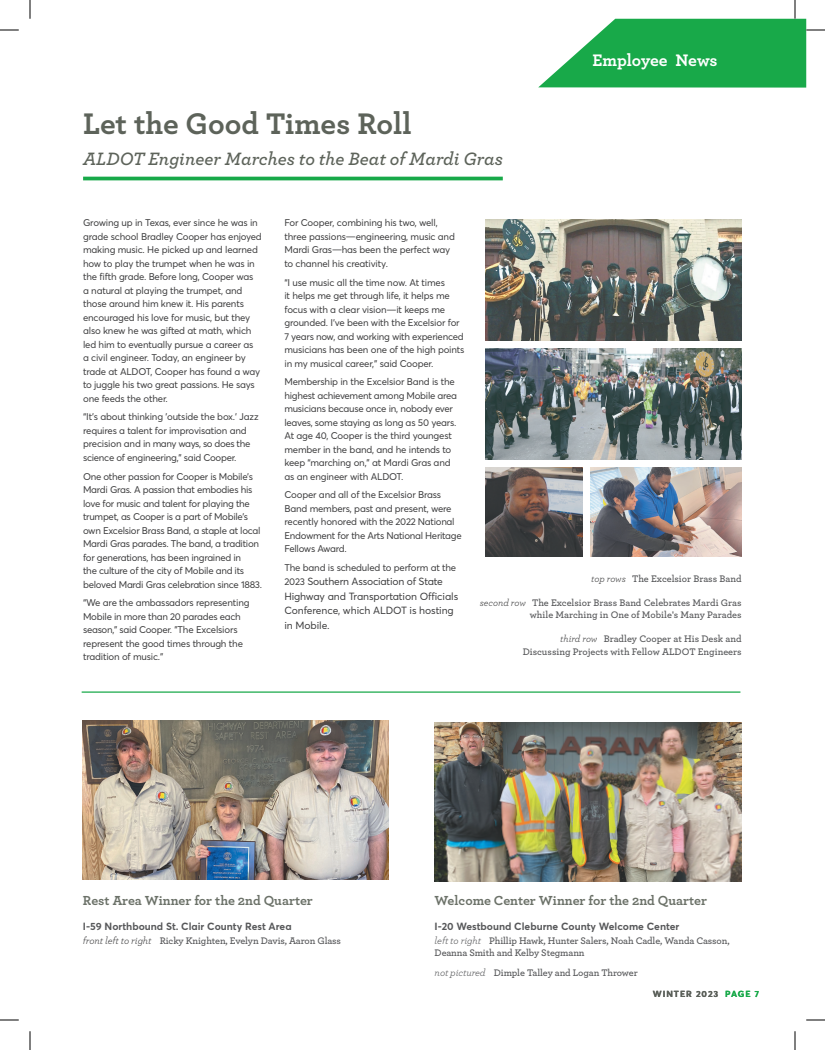
<style>
.page{position:relative;width:825px;height:1050px;background:#fff}
.page>*{position:absolute;margin:0;border:0;box-sizing:border-box;transform-origin:0 0}
.t1{font:700 31.25px "Archer";color:#5d635a}
.t2{font:italic 600 18.75px "Archer";color:#5d635a}
.t3{font:700 17.5px "Archer";letter-spacing:-.005em;color:#fff}
.t4{font:700 13.75px "Archer";color:#6b7168}
.t5{font:10.25px/14.4px "Averta";letter-spacing:-.01em;color:#3e3e3f}
.t6{font:700 10.25px "Averta";color:#57585a}
.t7{font:600 10px/12.5px "Archer";letter-spacing:-.01em;color:#57585a;text-align:right}
.t8{font:9.62px/13.5px "Averta";letter-spacing:-.02em;color:#3e3e3f}
.t9{font:700 8.75px "Averta";letter-spacing:.11em;color:#5d635b}
.s1{font-size:9.62px}
.s2{font-weight:400;font-style:italic;color:#3e3e3f}
.s3{font-weight:400;font-style:italic;font-size:10.25px;color:#3e3e3f}
.s4{font-weight:400;font-style:italic;font-size:10.25px}
.s5{color:#18a949}
</style>
<div class="page">
<hr style="left:83px;top:177px;width:420px;height:3px;background:#18a949">
<img style="left:485px;top:349px;width:257px;height:111px">
<img style="left:485px;top:220px;width:257px;height:121px">
<img style="left:591px;top:467px;width:151px;height:90px">
<img style="left:485px;top:467px;width:98px;height:90px">
<img style="left:83px;top:720px;width:305px;height:160px">
<img style="left:435px;top:722px;width:307px;height:160px">
<hr style="left:82px;top:691px;width:658px;height:2px;background:#18a949">
<svg style="left:0;top:29px;width:19px;height:2px"></svg>
<svg style="left:0;top:1019px;width:19px;height:2px"></svg>
<svg style="left:806px;top:1019px;width:19px;height:2px"></svg>
<svg style="left:29px;top:0;width:2px;height:19px"></svg>
<svg style="left:29px;top:1031px;width:2px;height:19px"></svg>
<svg style="left:538px;top:0;width:287px;height:88px"></svg>
<svg style="left:794px;top:1031px;width:2px;height:19px"></svg>
<h1 class="t1" style="left:83px;top:99px;width:330px">Let the Good Times Roll</h1>
<h2 class="t2" style="left:83px;top:145px;width:421px">ALDOT Engineer Marches to the Beat of Mardi Gras</h2>
<h3 class="t3" style="left:592px;top:47px;width:127px">Employee News</h3>
<p class="t8" style="left:83px;top:216px;width:180px">Growing up in Texas, ever since he was in grade school Bradley Cooper has enjoyed making music. He picked up and learned how to play the trumpet when he was in the fifth grade. Before long, Cooper was a natural at playing the trumpet, and those around him knew it. His parents encouraged his love for music, but they also knew he was gifted at math, which led him to eventually pursue a career as<br>a civil engineer. Today, an engineer by trade at ALDOT, Cooper has found a way to juggle his two great passions. He says one feeds the other.</p>
<p class="t8" style="left:83px;top:410px;width:177px">“It’s about thinking 'outside the box.' Jazz requires a talent for improvisation and precision and in many ways, so does the science of engineering,” said Cooper.</p>
<p class="t8" style="left:83px;top:469px;width:180px">One other passion for Cooper is Mobile’s Mardi Gras. A passion that embodies his love for music and talent for playing the trumpet, as Cooper is a part of Mobile’s own Excelsior Brass Band, a staple at local Mardi Gras parades. The band, a tradition for generations, has been ingrained in<br>the culture of the city of Mobile and its beloved Mardi Gras celebration since 1883.</p>
<p class="t8" style="left:83px;top:596px;width:168px">“We are the ambassadors representing Mobile in more than 20 parades each season," said Cooper. "The Excelsiors represent the good times through the tradition of music."</p>
<p class="t8" style="left:284px;top:216px;width:172px">For Cooper, combining his two, well, three passions—engineering, music and Mardi Gras—has been the perfect way to channel his creativity.</p>
<p class="t8" style="left:284px;top:275px;width:182px">“I use music all the time now. At times<br>it helps me get through life, it helps me focus with a clear vision—it keeps me grounded. I’ve been with the Excelsior for 7 years now, and working with experienced musicians has been one of the high points in my musical career,” said Cooper.</p>
<p class="t8" style="left:284px;top:375px;width:174px">Membership in the Excelsior Band is the highest achievement among Mobile area musicians because once in, nobody ever leaves, some staying as long as 50 years.<br>At age 40, Cooper is the third youngest member in the band, and he intends to keep “marching on,” at Mardi Gras and as an engineer with ALDOT.</p>
<p class="t8" style="left:284px;top:488px;width:179px">Cooper and all of the Excelsior Brass Band members, past and present, were recently honored with the 2022 National Endowment for the Arts National Heritage Fellows Award.</p>
<p class="t8" style="left:284px;top:561px;width:173px">The band is scheduled to perform at the</p>
<p class="t5" style="left:284px;top:575px;width:175px"><span class="s1">2023</span> Southern Association of State<br>Highway and Transportation Officials<br>Conference, which ALDOT is hosting in Mobile.</p>
<p class="t7" style="left:591px;top:572px;width:152px"><span class="s2">top rows</span> The Excelsior Brass Band</p>
<p class="t7" style="left:480px;top:596px;width:263px"><span class="s2">second row</span> The Excelsior Brass Band Celebrates Mardi Gras while Marching in One of Mobile's Many Parades</p>
<p class="t7" style="left:523px;top:632px;width:220px"><span class="s2">third row</span> Bradley Cooper at His Desk and<br>Discussing Projects with Fellow ALDOT Engineers</p>
<h3 class="t4" style="left:83px;top:890px;width:231px">Rest Area Winner for the 2nd Quarter</h3>
<p class="t6" style="left:83px;top:920px;width:210px">I-59 Northbound St. Clair County Rest Area</p>
<p class="t7" style="left:83px;top:934px;width:260px"><span class="s3">front left to right</span> Ricky Knighten, Evelyn Davis, Aaron Glass</p>
<h3 class="t4" style="left:435px;top:890px;width:274px">Welcome Center Winner for the 2nd Quarter</h3>
<p class="t6" style="left:435px;top:920px;width:246px">I-20 Westbound Cleburne County Welcome Center</p>
<p class="t7" style="left:435px;top:934px;width:296px;text-align:left"><span class="s4">left to right</span> Phillip Hawk, Hunter Salers, Noah Cadle, Wanda Casson,<br>Deanna Smith and Kelby Stegmann</p>
<p class="t7" style="left:435px;top:966px;width:205px"><span class="s4">not pictured</span> Dimple Talley and Logan Thrower</p>
<p class="t9" style="left:653px;top:989px;width:108px">WINTER 2023 <span class="s5">PAGE 7</span></p>
</div>
